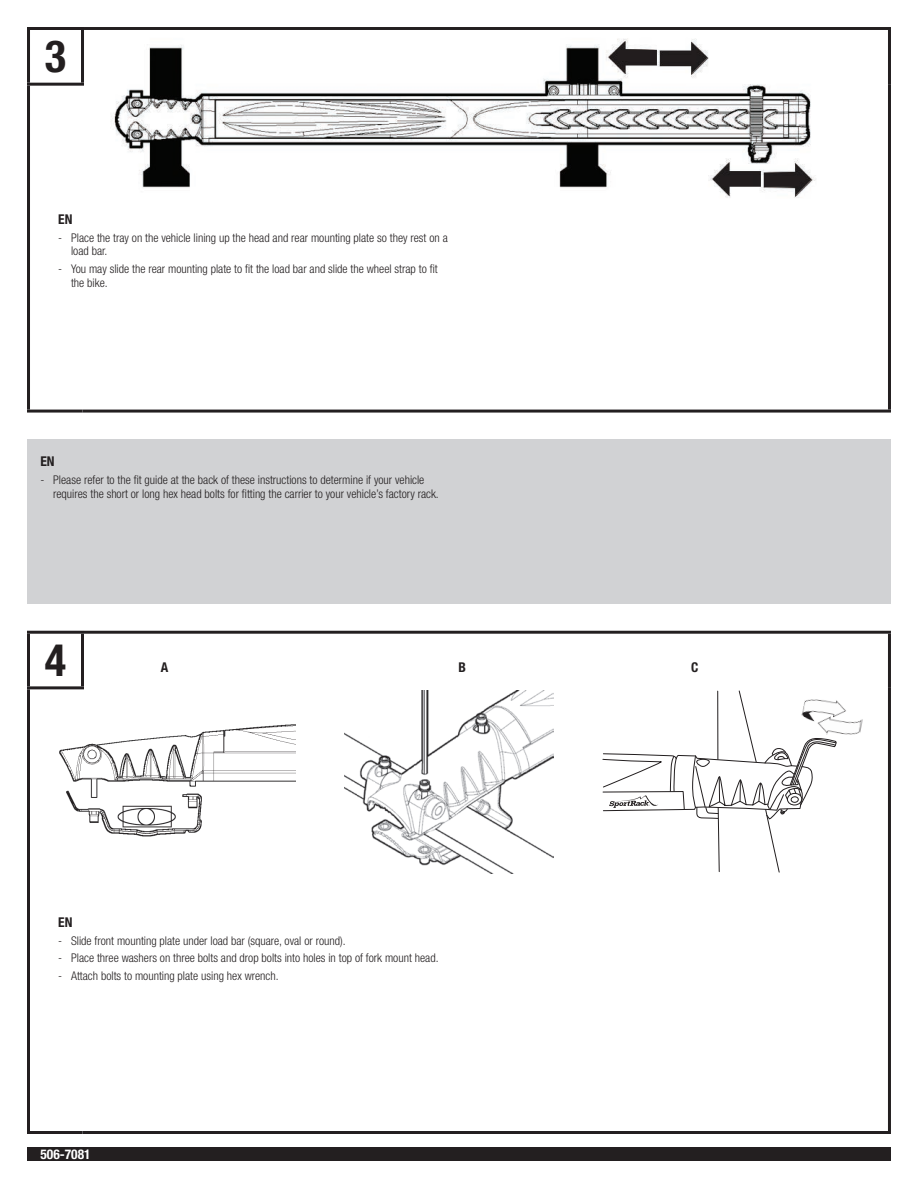
<style>
.page{position:relative;width:918px;height:1188px;background:#fff}
.page>*{position:absolute;margin:0;border:0;box-sizing:border-box;transform-origin:0 0}
.t1{font:700 condensed 44.4px "Helvetica Neue LT Std";color:#231f20}
.Country_Initials{font:700 condensed 13.5px "Helvetica Neue LT Std";color:#231f20}
.t2{font:700 condensed 13.5px "Helvetica Neue LT Std";color:#fff}
.Dash_copy{font:300 condensed 12px/13.5px "Helvetica Neue LT Std";color:#231f20}
</style>
<div class="page">
<img style="left:111px;top:38px;width:705px;height:160px">
<img style="left:59px;top:724px;width:237px;height:113px">
<img style="left:344px;top:690px;width:210px;height:183px">
<svg style="left:602px;top:690px;width:235px;height:183px"></svg>
<img style="left:799px;top:694px;width:64px;height:47px">
<div style="left:27px;top:1148px;width:864px;height:13px;background:#231f20"></div>
<hr style="left:84px;top:27px;width:807px;height:3px;background:#231f20">
<hr style="left:27px;top:27px;width:57px;height:3px;background:#231f20">
<hr style="left:27px;top:30px;width:3px;height:53px;background:#231f20">
<hr style="left:81px;top:30px;width:3px;height:53px;background:#231f20">
<hr style="left:27px;top:86px;width:3px;height:324px;background:#231f20">
<hr style="left:27px;top:410px;width:56px;height:3px;background:#231f20">
<hr style="left:83px;top:410px;width:808px;height:3px;background:#231f20">
<hr style="left:27px;top:83px;width:57px;height:3px;background:#231f20">
<hr style="left:888px;top:30px;width:3px;height:54px;background:#231f20">
<hr style="left:888px;top:84px;width:3px;height:326px;background:#231f20">
<hr style="left:84px;top:631px;width:807px;height:3px;background:#231f20">
<hr style="left:27px;top:631px;width:57px;height:3px;background:#231f20">
<hr style="left:27px;top:634px;width:3px;height:52px;background:#231f20">
<hr style="left:81px;top:634px;width:3px;height:52px;background:#231f20">
<hr style="left:27px;top:689px;width:3px;height:442px;background:#231f20">
<hr style="left:27px;top:1131px;width:55px;height:3px;background:#231f20">
<hr style="left:82px;top:1131px;width:809px;height:3px;background:#231f20">
<hr style="left:27px;top:686px;width:57px;height:3px;background:#231f20">
<hr style="left:888px;top:634px;width:3px;height:54px;background:#231f20">
<hr style="left:888px;top:688px;width:3px;height:443px;background:#231f20">
<div style="left:27px;top:440px;width:864px;height:164px;background:#d1d2d4"></div>
<p class="t1" style="left:45px;top:30px;width:23px">3</p>
<p class="Country_Initials" style="left:58px;top:211px;width:16px">EN</p>
<p class="Dash_copy" style="left:71px;top:231px;width:378px;text-indent:-13px">- Place the tray on the vehicle lining up the head and rear mounting plate so they rest on a load bar.</p>
<p class="Dash_copy" style="left:71px;top:262px;width:368px;text-indent:-13px">- You may slide the rear mounting plate to fit the load bar and slide the wheel strap to fit the bike.</p>
<p class="Country_Initials" style="left:40px;top:453px;width:16px">EN</p>
<p class="Dash_copy" style="left:53px;top:473px;width:387px;text-indent:-13px">- Please refer to the fit guide at the back of these instructions to determine if your vehicle requires the short or long hex head bolts for fitting the carrier to your vehicle’s factory rack.</p>
<p class="t1" style="left:45px;top:633px;width:23px">4</p>
<p class="Country_Initials" style="left:161px;top:659px;width:9px">A</p>
<p class="Country_Initials" style="left:458px;top:659px;width:9px">B</p>
<p class="Country_Initials" style="left:691px;top:659px;width:9px">C</p>
<p class="Country_Initials" style="left:58px;top:914px;width:16px">EN</p>
<p class="Dash_copy" style="left:58px;top:934px;width:289px">- Slide front mounting plate under load bar (square, oval or round).</p>
<p class="Dash_copy" style="left:58px;top:951px;width:382px">- Place three washers on three bolts and drop bolts into holes in top of fork mount head.</p>
<p class="Dash_copy" style="left:58px;top:969px;width:222px">- Attach bolts to mounting plate using hex wrench.</p>
<p class="t2" style="left:41px;top:1146px;width:52px">506-7081</p>
</div>
